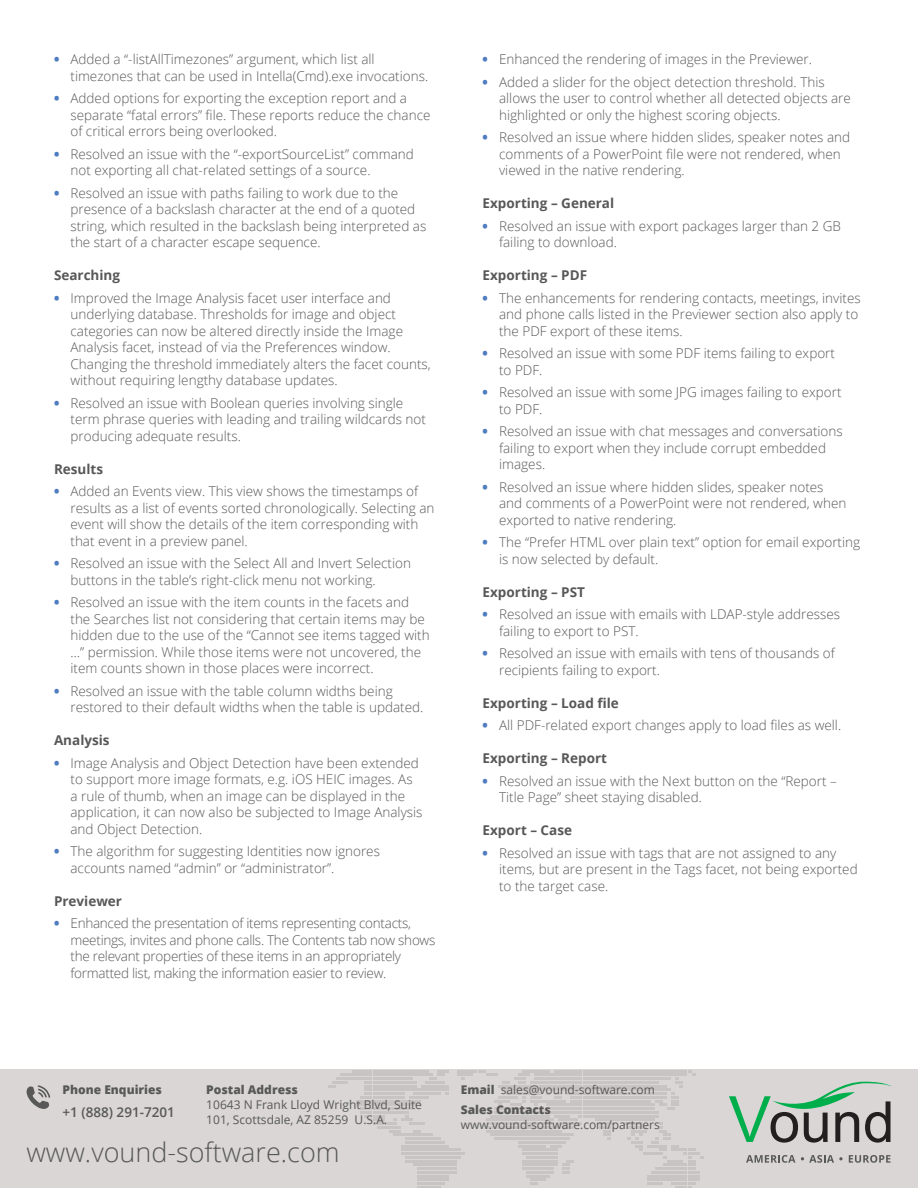
<style>
.page{position:relative;width:918px;height:1188px;background:#fff}
.page>*{position:absolute;margin:0;border:0;box-sizing:border-box;transform-origin:0 0}
.t1{font:300 27px "Open Sans";color:#575857}
.t2{font:300 13.5px/16.5px "Open Sans";color:#575857}
.t3{font:300 13.5px/16.5px "Open Sans";letter-spacing:-.02em;color:#575857}
.t4{font:700 13.5px "Open Sans";color:#575857}
.t5{font:600 13.5px "Open Sans";color:#575857}
.t6{font:12px/15px "Open Sans";color:#575857}
.t7{font:800 12px "Open Sans";color:#575857}
.s1{font-weight:800;color:#4d7cbf}
.s2{font-weight:800}
</style>
<div class="page">
<div style="left:0;top:1069px;width:918px;height:119px;background:#d9d6d5"></div>
<svg style="left:328px;top:1070px;width:375px;height:118px"></svg>
<svg style="left:746px;top:1155px;width:49px;height:8px"></svg>
<svg style="left:849px;top:1155px;width:41px;height:8px"></svg>
<svg style="left:729px;top:1082px;width:163px;height:61px"></svg>
<svg style="left:801px;top:1155px;width:42px;height:8px"></svg>
<svg style="left:26px;top:1085px;width:24px;height:24px"></svg>
<p class="t2" style="left:70px;top:51px;width:359px;text-indent:-16px"><span class="s1">•</span> Added a “-listAllTimezones” argument, which list all timezones that can be used in Intella(Cmd).exe invocations.</p>
<p class="t2" style="left:70px;top:90px;width:362px;text-indent:-16px"><span class="s1">•</span> Added options for exporting the exception report and a separate “fatal errors” file. These reports reduce the chance of critical errors being overlooked.</p>
<p class="t2" style="left:70px;top:145px;width:345px;text-indent:-16px"><span class="s1">•</span> Resolved an issue with the “-exportSourceList” command not exporting all chat-related settings of a source.</p>
<p class="t2" style="left:70px;top:184px;width:357px;text-indent:-16px"><span class="s1">•</span> Resolved an issue with paths failing to work due to the presence of a backslash character at the end of a quoted string, which resulted in the backslash being interpreted as the start of a character escape sequence.</p>
<p class="t4" style="left:54px;top:266px;width:68px">Searching</p>
<p class="t2" style="left:70px;top:289px;width:362px;text-indent:-16px"><span class="s1">•</span> Improved the Image Analysis facet user interface and underlying database. Thresholds for image and object categories can now be altered directly inside the Image Analysis facet, instead of via the Preferences window.<br>Changing the threshold immediately alters the facet counts, without requiring lengthy database updates.</p>
<p class="t2" style="left:70px;top:394px;width:357px;text-indent:-16px"><span class="s1">•</span> Resolved an issue with Boolean queries involving single term phrase queries with leading and trailing wildcards not producing adequate results.</p>
<p class="t4" style="left:54px;top:459px;width:51px">Results</p>
<p class="t2" style="left:70px;top:483px;width:366px;text-indent:-16px"><span class="s1">•</span> Added an Events view. This view shows the timestamps of results as a list of events sorted chronologically. Selecting an event will show the details of the item corresponding with that event in a preview panel.</p>
<p class="t2" style="left:70px;top:555px;width:342px;text-indent:-16px"><span class="s1">•</span> Resolved an issue with the Select All and Invert Selection buttons in the table’s right-click menu not working.</p>
<p class="t2" style="left:70px;top:594px;width:361px;text-indent:-16px"><span class="s1">•</span> Resolved an issue with the item counts in the facets and the Searches list not considering that certain items may be hidden due to the use of the “Cannot see items tagged with …” permission. While those items were not uncovered, the item counts shown in those places were incorrect.</p>
<p class="t2" style="left:70px;top:682px;width:354px;text-indent:-16px"><span class="s1">•</span> Resolved an issue with the table column widths being restored to their default widths when the table is updated.</p>
<p class="t4" style="left:54px;top:731px;width:57px">Analysis</p>
<p class="t2" style="left:70px;top:754px;width:354px;text-indent:-16px"><span class="s1">•</span> Image Analysis and Object Detection have been extended to support more image formats, e.g. iOS HEIC images. As a rule of thumb, when an image can be displayed in the application, it can now also be subjected to Image Analysis and Object Detection.</p>
<p class="t2" style="left:70px;top:843px;width:311px;text-indent:-16px"><span class="s1">•</span> The algorithm for suggesting Identities now ignores accounts named “admin” or “administrator”.</p>
<p class="t4" style="left:54px;top:891px;width:70px">Previewer</p>
<p class="t3" style="left:70px;top:915px;width:366px;text-indent:-16px"><span class="s1">•</span> Enhanced the presentation of items representing contacts, meetings, invites and phone calls. The Contents tab now shows the relevant properties of these items in an appropriately formatted list, making the information easier to review.</p>
<p class="t2" style="left:483px;top:51px;width:331px"><span class="s1">•</span> Enhanced the rendering of images in the Previewer.</p>
<p class="t2" style="left:499px;top:73px;width:353px;text-indent:-16px"><span class="s1">•</span> Added a slider for the object detection threshold. This allows the user to control whether all detected objects are highlighted or only the highest scoring objects.</p>
<p class="t2" style="left:499px;top:129px;width:353px;text-indent:-16px"><span class="s1">•</span> Resolved an issue where hidden slides, speaker notes and comments of a PowerPoint file were not rendered, when viewed in the native rendering.</p>
<p class="t4" style="left:483px;top:194px;width:133px">Exporting – General</p>
<p class="t2" style="left:499px;top:217px;width:343px;text-indent:-16px"><span class="s1">•</span> Resolved an issue with export packages larger than 2 GB failing to download.</p>
<p class="t4" style="left:483px;top:266px;width:106px">Exporting – PDF</p>
<p class="t2" style="left:499px;top:289px;width:363px;text-indent:-16px"><span class="s1">•</span> The enhancements for rendering contacts, meetings, invites and phone calls listed in the Previewer section also apply to the PDF export of these items.</p>
<p class="t2" style="left:499px;top:345px;width:337px;text-indent:-16px"><span class="s1">•</span> Resolved an issue with some PDF items failing to export to PDF.</p>
<p class="t2" style="left:499px;top:384px;width:344px;text-indent:-16px"><span class="s1">•</span> Resolved an issue with some JPG images failing to export to PDF.</p>
<p class="t2" style="left:499px;top:423px;width:345px;text-indent:-16px"><span class="s1">•</span> Resolved an issue with chat messages and conversations failing to export when they include corrupt embedded images.</p>
<p class="t2" style="left:499px;top:478px;width:349px;text-indent:-16px"><span class="s1">•</span> Resolved an issue where hidden slides, speaker notes and comments of a PowerPoint were not rendered, when exported to native rendering.</p>
<p class="t2" style="left:499px;top:534px;width:363px;text-indent:-16px"><span class="s1">•</span> The “Prefer HTML over plain text” option for email exporting is now selected by default.</p>
<p class="t4" style="left:483px;top:582px;width:104px">Exporting – PST</p>
<p class="t2" style="left:499px;top:606px;width:342px;text-indent:-16px"><span class="s1">•</span> Resolved an issue with emails with LDAP-style addresses failing to export to PST.</p>
<p class="t2" style="left:499px;top:645px;width:337px;text-indent:-16px"><span class="s1">•</span> Resolved an issue with emails with tens of thousands of recipients failing to export.</p>
<p class="t4" style="left:483px;top:693px;width:138px">Exporting – Load file</p>
<p class="t2" style="left:483px;top:717px;width:360px"><span class="s1">•</span> All PDF-related export changes apply to load files as well.</p>
<p class="t4" style="left:483px;top:749px;width:126px">Exporting – Report</p>
<p class="t2" style="left:499px;top:772px;width:339px;text-indent:-16px"><span class="s1">•</span> Resolved an issue with the Next button on the “Report –<br>Title Page” sheet staying disabled.</p>
<p class="t4" style="left:483px;top:821px;width:91px">Export – Case</p>
<p class="t2" style="left:499px;top:844px;width:360px;text-indent:-16px"><span class="s1">•</span> Resolved an issue with tags that are not assigned to any items, but are present in the Tags facet, not being exported to the target case.</p>
<p class="t7" style="left:63px;top:1081px;width:101px">Phone Enquiries</p>
<p class="t5" style="left:63px;top:1103px;width:114px">+1 (888) 291-7201</p>
<h1 class="t1" style="left:26px;top:1134px;width:315px">www.vound-software.com</h1>
<p class="t7" style="left:206px;top:1081px;width:93px">Postal Address</p>
<p class="t6" style="left:206px;top:1097px;width:217px">10643 N Frank Lloyd Wright Blvd, Suite<br>101, Scottsdale, AZ 85259 U.S.A.</p>
<p class="t6" style="left:461px;top:1080px;width:196px;line-height:19.5px"><span class="s2">Email</span> sales@vound-software.com<br><span class="s2">Sales Contacts</span></p>
<p class="t6" style="left:461px;top:1117px;width:200px">www.vound-software.com/partners</p>
</div>
